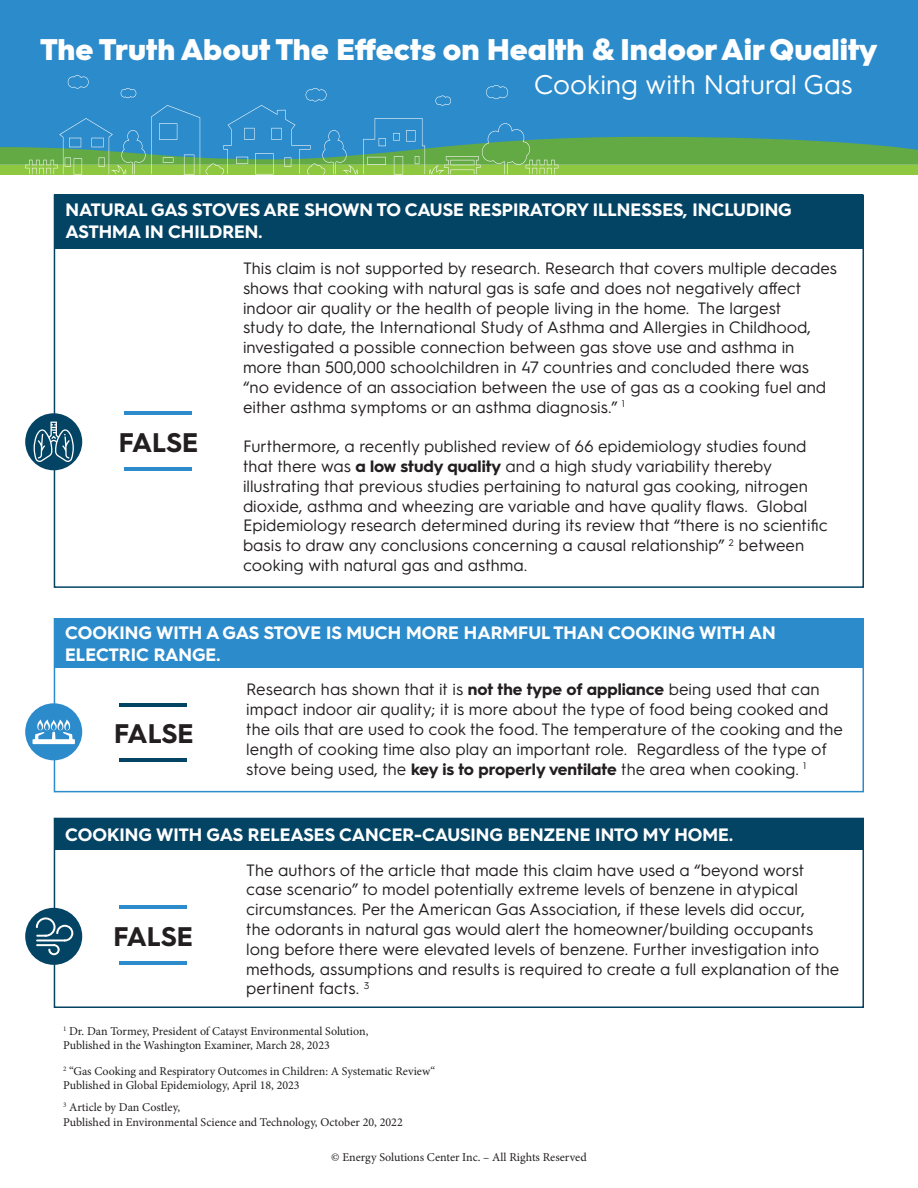
<style>
.page{position:relative;width:918px;height:1188px;background:#fff}
.page>*{position:absolute;margin:0;border:0;box-sizing:border-box;transform-origin:0 0}
.t1{font:900 30px "Hurme Geometric Sans 3";color:#fff}
.t2{font:27px "Hurme Geometric Sans 3";color:#fff}
.t3{font:700 27px "Hurme Geometric Sans 3";color:#231f20}
.t4{font:700 18px/21.6px "Hurme Geometric Sans 3";color:#fff}
.t5{font:16.5px/19.8px "Hurme Geometric Sans 3";color:#231f20}
.t6{font:12px "Minion Pro";color:#231f20}
.s1{font-weight:700}
</style>
<div class="page">
<div style="left:55px;top:195px;width:808px;height:54px;background:#034363"></div>
<div style="left:54px;top:195px;width:810px;height:393px;border:2px solid #034363"></div>
<div style="left:25px;top:413px;width:57px;height:57px;background:#034363;border-radius:50%"></div>
<svg style="left:34px;top:422px;width:40px;height:40px"></svg>
<hr style="left:125px;top:467px;width:67px;height:3px;background:#2c8bcb">
<hr style="left:125px;top:411px;width:67px;height:3px;background:#2c8bcb">
<div style="left:55px;top:618px;width:808px;height:49px;background:#2c8bcb"></div>
<div style="left:54px;top:618px;width:810px;height:174px;border:2px solid #2c8bcb"></div>
<div style="left:25px;top:703px;width:57px;height:57px;background:#2c8bcb;border-radius:50%"></div>
<hr style="left:119px;top:759px;width:68px;height:3px;background:#034363">
<hr style="left:119px;top:703px;width:68px;height:3px;background:#034363">
<svg style="left:35px;top:720px;width:38px;height:19px"></svg>
<div style="left:33px;top:739px;width:42px;height:5px;background:#fff"></div>
<div style="left:55px;top:818px;width:808px;height:31px;background:#034363"></div>
<div style="left:54px;top:818px;width:810px;height:190px;border:2px solid #034363"></div>
<div style="left:25px;top:908px;width:57px;height:57px;background:#034363;border-radius:50%"></div>
<hr style="left:119px;top:961px;width:68px;height:4px;background:#2c8bcb">
<hr style="left:119px;top:906px;width:68px;height:3px;background:#2c8bcb">
<div style="left:0;top:0;width:918px;height:164px;background:#2c8bcb"></div>
<svg style="left:0;top:75px;width:918px;height:100px"></svg>
<svg style="left:36px;top:917px;width:37px;height:38px"></svg>
<p class="t1" style="left:40px;top:28px;width:839px">The Truth About The Effects on Health &amp; Indoor Air Quality</p>
<p class="t2" style="left:534px;top:66px;width:321px">Cooking with Natural Gas</p>
<p class="t4" style="left:66px;top:198px;width:728px">NATURAL GAS STOVES ARE SHOWN TO CAUSE RESPIRATORY ILLNESSES, INCLUDING<br>ASTHMA IN CHILDREN.</p>
<p class="t5" style="left:243px;top:257px;width:596px">This claim is not supported by research. Research that covers multiple decades shows that cooking with natural gas is safe and does not negatively affect indoor air quality or the health of people living in the home. The largest<br>study to date, the International Study of Asthma and Allergies in Childhood, investigated a possible connection between gas stove use and asthma in more than 500,000 schoolchildren in 47 countries and concluded there was “no evidence of an association between the use of gas as a cooking fuel and either asthma symptoms or an asthma diagnosis.” <sup>1</sup></p>
<p class="t5" style="left:243px;top:435px;width:586px">Furthermore, a recently published review of 66 epidemiology studies found that there was <span class="s1">a low study quality</span> and a high study variability thereby illustrating that previous studies pertaining to natural gas cooking, nitrogen dioxide, asthma and wheezing are variable and have quality flaws. Global Epidemiology research determined during its review that “there is no scientific basis to draw any conclusions concerning a causal relationship” <sup>2</sup> between cooking with natural gas and asthma.</p>
<p class="t3" style="left:119px;top:423px;width:81px">FALSE</p>
<p class="t4" style="left:65px;top:621px;width:712px">COOKING WITH A GAS STOVE IS MUCH MORE HARMFUL THAN COOKING WITH AN<br>ELECTRIC RANGE.</p>
<p class="t5" style="left:246px;top:679px;width:598px">Research has shown that it is <span class="s1">not the type of appliance</span> being used that can impact indoor air quality; it is more about the type of food being cooked and the oils that are used to cook the food. The temperature of the cooking and the length of cooking time also play an important role. Regardless of the type of stove being used, the <span class="s1">key is to properly ventilate</span> the area when cooking. <sup>1</sup></p>
<p class="t3" style="left:114px;top:715px;width:81px">FALSE</p>
<p class="t4" style="left:65px;top:823px;width:669px">COOKING WITH GAS RELEASES CANCER-CAUSING BENZENE INTO MY HOME.</p>
<p class="t5" style="left:246px;top:859px;width:594px">The authors of the article that made this claim have used a “beyond worst case scenario” to model potentially extreme levels of benzene in atypical circumstances. Per the American Gas Association, if these levels did occur,<br>the odorants in natural gas would alert the homeowner/building occupants long before there were elevated levels of benzene. Further investigation into methods, assumptions and results is required to create a full explanation of the pertinent facts. <sup>3</sup></p>
<p class="t3" style="left:113px;top:918px;width:81px">FALSE</p>
<p class="t6" style="left:63px;top:1023px;width:307px"><sup>1</sup> Dr. Dan Tormey, President of Catayst Environmental Solution,</p>
<p class="t6" style="left:63px;top:1037px;width:268px">Published in the Washington Examiner, March 28, 2023</p>
<p class="t6" style="left:63px;top:1063px;width:374px"><sup>2</sup> “Gas Cooking and Respiratory Outcomes in Children: A Systematic Review“</p>
<p class="t6" style="left:63px;top:1078px;width:238px">Published in Global Epidemiology, April 18, 2023</p>
<p class="t6" style="left:63px;top:1099px;width:119px"><sup>3</sup> Article by Dan Costley,</p>
<p class="t6" style="left:63px;top:1114px;width:341px">Published in Environmental Science and Technology, October 20, 2022</p>
<p class="t6" style="left:331px;top:1149px;width:257px">© Energy Solutions Center Inc. – All Rights Reserved</p>
</div>
